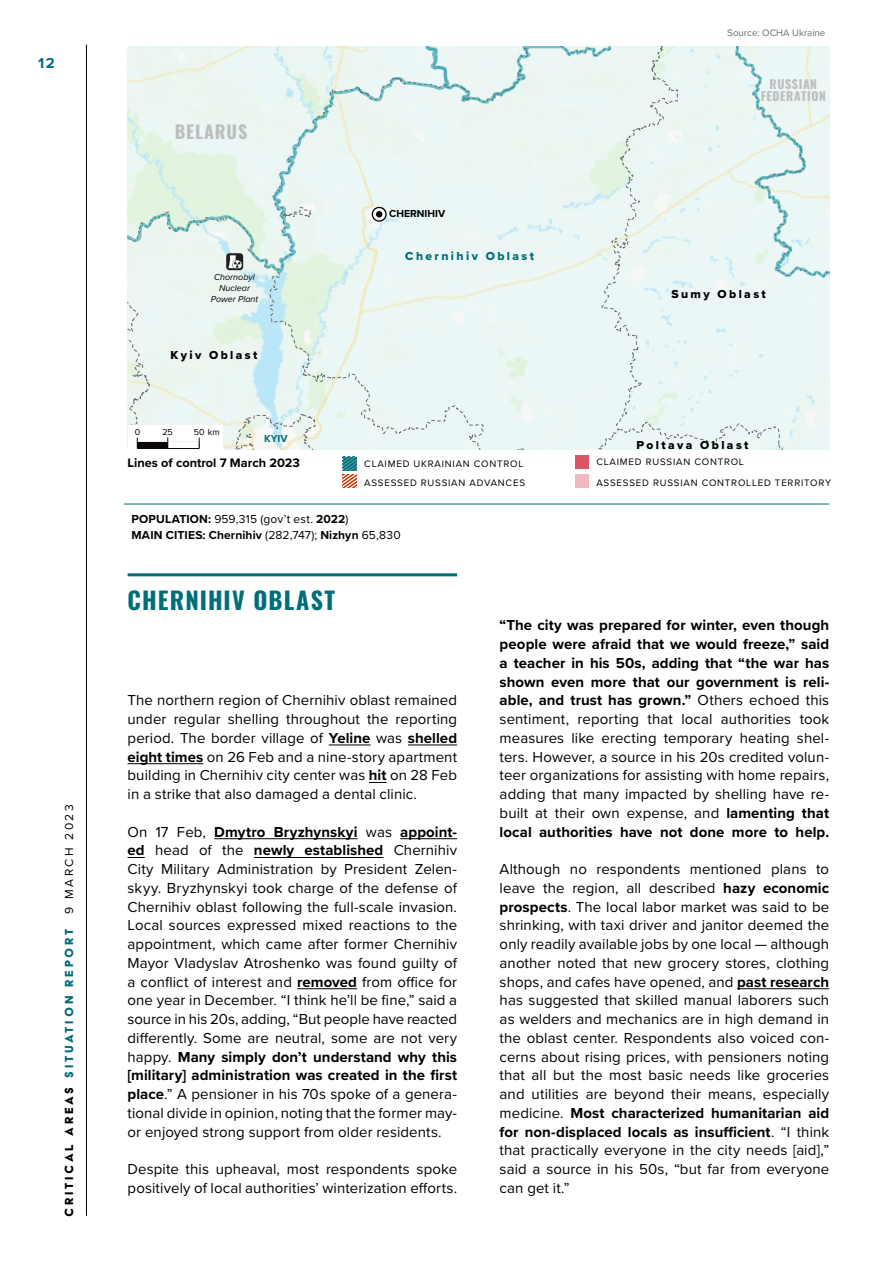
<style>
.page{position:relative;width:893px;height:1263px;background:#fff}
.page>*{position:absolute;margin:0;border:0;box-sizing:border-box;transform-origin:0 0}
._1___Headline{font:700 24px "Oswald";letter-spacing:.05em;color:#006e78}
.t1{font:700 18px "Oswald";letter-spacing:.05em;color:#bcbec0}
._2__Body{font:15px/18.8px "Proxima Nova";letter-spacing:.005em;color:#000;text-align:justify}
._2__Body_1st{font:15px/18.8px "Proxima Nova";letter-spacing:.005em;color:#000;text-align:justify}
.t2{font:700 15px "Proxima Nova";color:#006e78}
.t3{font:13.5px "Acier BAT Text Solid";letter-spacing:.21em;color:#006e78}
.t4{font:700 12.75px "Proxima Nova";color:#000}
.OblastInfo{font:700 12px/15.8px "Proxima Nova";letter-spacing:.015em;color:#000}
.t5{font:12px "Proxima Nova Extrabld";letter-spacing:.2em;color:#000}
.t6{font:700 12px/12px "Oswald";letter-spacing:.05em;color:#bcbec0;text-align:center}
.t7{font:12px "Proxima Nova Extrabld";letter-spacing:.2em;color:#006e78}
.t8{font:700 10.5px "Proxima Nova";color:#000}
.t9{font:700 10.5px "Proxima Nova";color:#006e78}
.t10{font:9.75px/19px "Proxima Nova";letter-spacing:.08em;color:#000}
.t11{font:9.75px "Proxima Nova";letter-spacing:.08em;color:#231f20}
.t12{font:9.75px "Proxima Nova";color:#6d6e71}
.t13{font:italic 9px/10.8px "Proxima Nova";color:#000;text-align:center}
.t14{font:9px "Proxima Nova";color:#000}
.s1{color:#000}
.s2{font-family:"Proxima Nova";font-size:12px;color:#000}
.s3{font-weight:400}
.s4{font-weight:700}
</style>
<div class="page">
<hr style="left:86px;top:45px;width:1px;height:1171px;background:#000">
<div style="left:575px;top:474px;width:13px;height:14px;background:#f0bac0"></div>
<svg style="left:343px;top:470px;width:13px;height:18px"></svg>
<div style="left:575px;top:455px;width:13px;height:14px;background:#db5461"></div>
<svg style="left:343px;top:457px;width:13px;height:13px"></svg>
<hr style="left:329px;top:744px;width:41px;height:1px;background:#000">
<hr style="left:408px;top:744px;width:49px;height:1px;background:#000">
<hr style="left:128px;top:763px;width:75px;height:1px;background:#000">
<svg style="left:369px;top:782px;width:18px;height:1px"></svg>
<hr style="left:214px;top:838px;width:144px;height:1px;background:#000">
<hr style="left:400px;top:838px;width:57px;height:1px;background:#000">
<svg style="left:128px;top:857px;width:17px;height:1px"></svg>
<hr style="left:254px;top:857px;width:129px;height:1px;background:#000">
<hr style="left:297px;top:988px;width:60px;height:1px;background:#000">
<hr style="left:737px;top:988px;width:92px;height:1px;background:#000">
<svg style="left:128px;top:47px;width:701px;height:403px;background:#e6f3ef"></svg>
<hr style="left:128px;top:573px;width:329px;height:3px;background:#006e78">
<hr style="left:124px;top:504px;width:705px;height:1px;background:#006e78">
<p class="t2" style="left:38px;top:52px;width:18px">12</p>
<p class="t3" style="left:62px;top:1217px;width:414px;rotate:-90deg"><span class="s1">CRITICAL AREAS</span> SITUATION REPORT <span class="s2">9 Ma rch 2023</span></p>
<p class="t12" style="left:727px;top:26px;width:100px">Source: OCHA Ukraine</p>
<p class="t1" style="left:175px;top:122px;width:74px">BELARUS</p>
<p class="t13" style="left:211px;top:271px;width:49px">Chornobyl<br>Nuclear<br>Power Plant</p>
<p class="t5" style="left:171px;top:346px;width:88px">Kyiv Oblast</p>
<p class="t14" style="left:135px;top:426px;width:7px">0</p>
<p class="t14" style="left:162px;top:426px;width:12px">25</p>
<p class="t14" style="left:194px;top:426px;width:27px">50 km</p>
<p class="t9" style="left:264px;top:431px;width:25px">KYIV</p>
<p class="t8" style="left:389px;top:206px;width:58px">CHERNIHIV</p>
<p class="t7" style="left:405px;top:247px;width:130px">Chernihiv Oblast</p>
<p class="t6" style="left:761px;top:79px;width:67px">RUSSIAN<br>FEDERATION</p>
<p class="t5" style="left:671px;top:285px;width:96px">Sumy Oblast</p>
<p class="t5" style="left:636px;top:436px;width:114px">Poltava Oblast</p>
<p class="t4" style="left:128px;top:453px;width:174px">Lines of control 7 March 2023</p>
<p class="t10" style="left:596px;top:452px;width:149px">CLAIMED RUSSIAN CONTROL</p>
<p class="t11" style="left:152px;top:456px;width:161px">CLAIMED UKRAINIAN CONTROL</p>
<p class="t11" style="left:384px;top:455px;width:149px">CLAIMED RUSSIAN CONTROL</p>
<p class="t10" style="left:364px;top:454px;width:161px">CLAIMED UKRAINIAN CONTROL<br>ASSE</p>
<p class="t10" style="left:410px;top:473px;width:117px">D RUSSIAN ADVANCES</p>
<p class="t10" style="left:596px;top:473px;width:236px">ASSESSED RUSSIAN CONTROLLED TERRITORY</p>
<p class="t11" style="left:384px;top:475px;width:236px">ASSESSED RUSSIAN CONTROLLED TERRITORY</p>
<p class="OblastInfo" style="left:131px;top:511px;width:271px">POPULATION: <span class="s3">959,315 (gov’t est.</span> 2022<span class="s3">)<br></span>MAIN CITIES: Chernihiv <span class="s3">(282,747);</span> Nizhyn <span class="s3">65,830</span></p>
<p class="_1___Headline" style="left:128px;top:588px;width:209px">CHERNIHIV OBLAST</p>
<p class="_2__Body_1st" style="left:128px;top:690px;width:331px">The northern region of Chernihiv oblast remained under regular shelling throughout the reporting period. The border village of <span class="s4">Yeline</span> was <span class="s4">shelled eight times</span> on 26 Feb and a nine-story apartment building in Chernihiv city center was <span class="s4">hit</span> on 28 Feb in a strike that also damaged a dental clinic.</p>
<p class="_2__Body" style="left:128px;top:821px;width:331px">On 17 Feb, <span class="s4">Dmytro Bryzhynskyi</span> was <span class="s4">appoint&shy;ed</span> head of the <span class="s4">newly established</span> Chernihiv City Military Administration by President Zelen&shy;skyy. Bryzhynskyi took charge of the defense of Chernihiv oblast following the full-scale invasion.<br>Local sources expressed mixed reactions to the appointment, which came after former Chernihiv Mayor Vladyslav Atroshenko was found guilty of a conflict of interest and <span class="s4">removed</span> from office for one year in December. “I think he’ll be fine,” said a source in his 20s, adding, “But people have reacted differently. Some are neutral, some are not very happy. <span class="s4">Many simply don’t understand why this [military] administration was created in the first place</span>.” A pensioner in his 70s spoke of a genera&shy;tional divide in opinion, noting that the former may&shy;or enjoyed strong support from older residents.</p>
<p class="_2__Body" style="left:128px;top:1159px;width:331px">Despite this upheaval, most respondents spoke positively of local authorities’ winterization efforts.</p>
<p class="_2__Body" style="left:500px;top:615px;width:331px"><span class="s4">“The city was prepared for winter, even though people were afraid that we would freeze,” said a teacher in his 50s, adding that “the war has shown even more that our government is reli&shy;able, and trust has grown.”</span> Others echoed this sentiment, reporting that local authorities took measures like erecting temporary heating shel&shy;ters. H owever, a source in his 20s credited volun&shy;teer organizations for assisting with home repairs, adding that many impacted by shelling have re&shy;built at their own expense, and <span class="s4">lamenting that local authorities have not done more to help.</span></p>
<p class="_2__Body" style="left:500px;top:859px;width:331px">Although no respondents mentioned plans to leave the region, all described <span class="s4">hazy economic prospects</span>. The local labor market was said to be shrinking, with taxi driver and janitor deemed the only readily available jobs by one local — although another noted that new grocery stores, clothing shops, and cafes have opened, and <span class="s4">past research </span>has suggested that skilled manual laborers such as welders and mechanics are in high demand in the oblast center. Respondents also voiced con&shy;cerns about rising prices, with pensioners noting that all but the most basic needs like groceries and utilities are beyond their means, especially medicine. <span class="s4">Most characterized humanitarian aid for non-displaced locals as insufficient</span>. “I think that practically everyone in the city needs [aid],” said a source in his 50s, “but far from everyone can get it.”</p>
</div>
